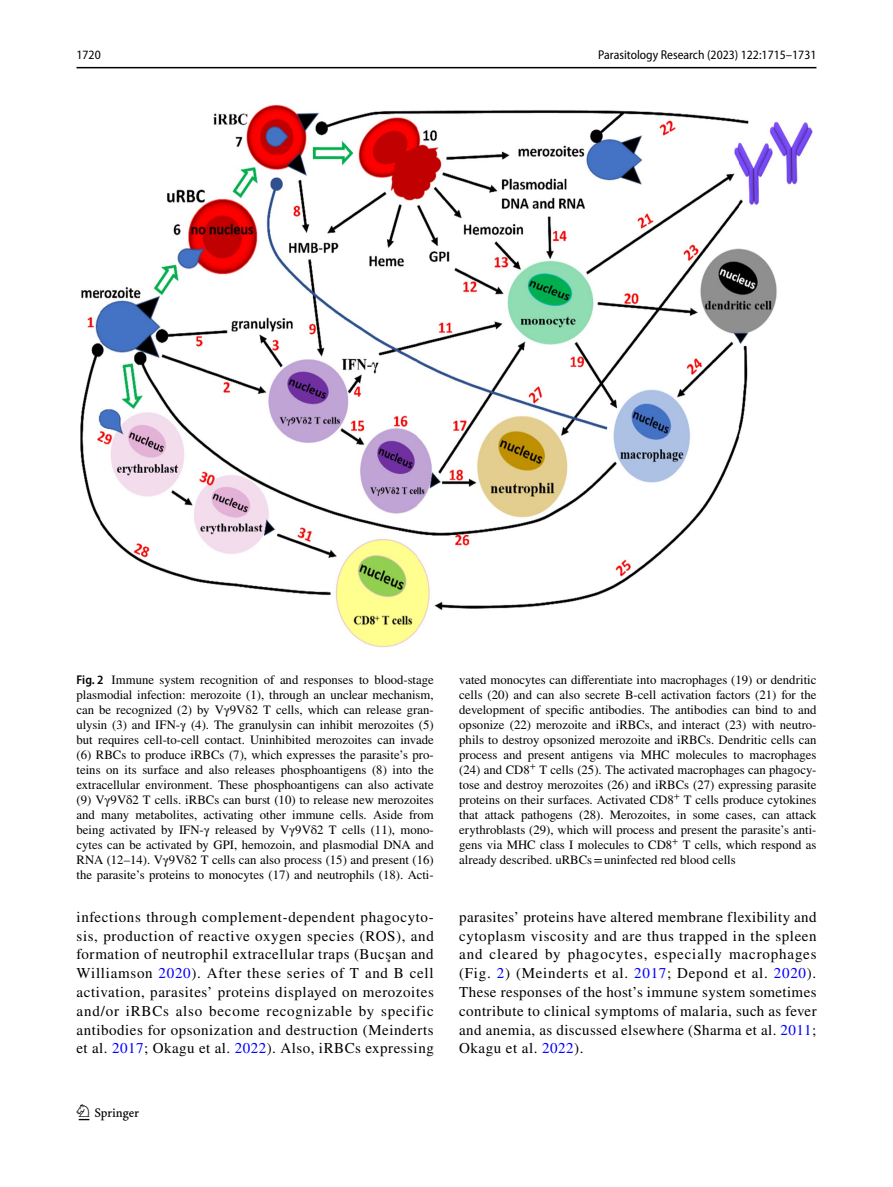
<style>
.page{position:relative;width:893px;height:1187px;background:#fff}
.page>*{position:absolute;margin:0;border:0;box-sizing:border-box;transform-origin:0 0}
.t1{font:22.5px "Springnew Regular 2";color:#000}
.t2{font:15px/18.8px "STIX";letter-spacing:.035em;color:#000;text-align:justify}
.t3{font:12.75px/15px "STIX";color:#000;text-align:justify}
.t4{font:semi-condensed 12.75px "Myriad Pro";color:#000}
.s1{font-family:"Myriad Pro";font-weight:600;font-stretch:semi-condensed}
.s2{color:#00f}
</style>
<div class="page">
<hr style="left:77px;top:67px;width:739px;height:1px;background:#000">
<img style="left:81px;top:104px;width:731px;height:543px">
<p class="t4" style="left:77px;top:48px;width:26px">1720</p>
<p class="t4" style="left:598px;top:48px;width:220px">Parasitology Research (2023) 122:1715–1731</p>
<p class="t3" style="left:77px;top:673px;width:359px"><span class="s1">Fig. 2</span> Immune system recognition of and responses to blood-stage plasmodial infection: merozoite (1), through an unclear mechanism, can be recognized (2) by Vγ9Vδ2 T cells, which can release gran&shy;ulysin (3) and IFN-γ (4). The granulysin can inhibit merozoites (5) but requires cell-to-cell contact. Uninhibited merozoites can invade (6) RBCs to produce iRBCs (7), which expresses the parasite’s pro&shy;teins on its surface and also releases phosphoantigens (8) into the extracellular environment. These phosphoantigens can also activate (9) Vγ9Vδ2 T cells. iRBCs can burst (10) to release new merozoites and many metabolites, activating other immune cells. Aside from being activated by IFN-γ released by Vγ9Vδ2 T cells (11), mono&shy;cytes can be activated by GPI, hemozoin, and plasmodial DNA and RNA (12–14). Vγ9Vδ2 T cells can also process (15) and present (16) the parasite’s proteins to monocytes (17) and neutrophils (18). Acti-</p>
<p class="t3" style="left:459px;top:673px;width:359px">vated monocytes can differentiate into macrophages (19) or dendritic cells (20) and can also secrete B-cell activation factors (21) for the development of specific antibodies. The antibodies can bind to and opsonize (22) merozoite and iRBCs, and interact (23) with neutro&shy;phils to destroy opsonized merozoite and iRBCs. Dendritic cells can process and present antigens via MHC molecules to macrophages (24) and CD8<sup>+</sup> T cells (25). The activated macrophages can phagocy&shy;tose and destroy merozoites (26) and iRBCs (27) expressing parasite proteins on their surfaces. Activated CD8<sup>+</sup> T cells produce cytokines that attack pathogens (28). Merozoites, in some cases, can attack erythroblasts (29), which will process and present the parasite’s anti&shy;gens via MHC class I molecules to CD8<sup>+</sup> T cells, which respond as already described. uRBCs=uninfected red blood cells</p>
<p class="t2" style="left:77px;top:908px;width:359px">infections through complement-dependent phagocyto&shy;sis, production of reactive oxygen species (ROS), and formation of neutrophil extracellular traps (Bucşan and Williamson <span class="s2">2020</span>). After these series of T and B cell activation, parasites’ proteins displayed on merozoites and/or iRBCs also become recognizable by specific antibodies for opsonization and destruction (Meinderts et al. <span class="s2">2017</span>; Okagu et al. <span class="s2">2022</span>). Also, iRBCs expressing</p>
<p class="t2" style="left:459px;top:908px;width:359px">parasites’ proteins have altered membrane flexibility and cytoplasm viscosity and are thus trapped in the spleen and cleared by phagocytes, especially macrophages (Fig. <span class="s2">2</span>) (Meinderts et al. <span class="s2">2017</span>; Depond et al. <span class="s2">2020</span>).<br>These responses of the host’s immune system sometimes contribute to clinical symptoms of malaria, such as fever and anemia, as discussed elsewhere (Sharma et al. <span class="s2">2011</span>; Okagu et al. <span class="s2">2022</span>).</p>
<h1 class="t1" style="left:79px;top:1104px;width:62px">1 3</h1>
</div>
